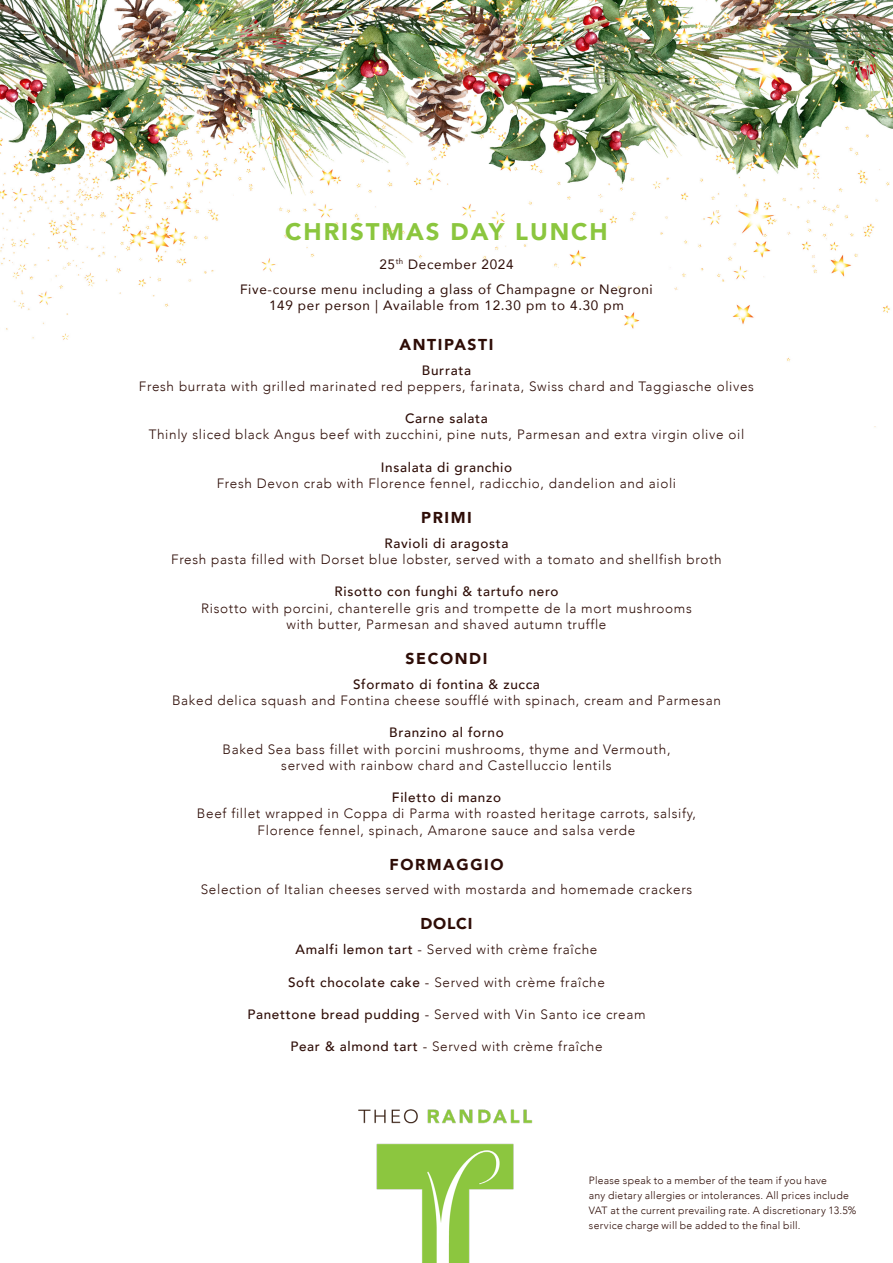
<style>
.page{position:relative;width:893px;height:1263px;background:#fff}
.page>*{position:absolute;margin:0;border:0;box-sizing:border-box;transform-origin:0 0}
.Location{font:900 24px "Avenir";letter-spacing:.08em;color:#8bc63e}
.t1{font:900 15.75px "Avenir";letter-spacing:.1em;color:#2e0d07}
.t2{font:300 13.5px "Avenir";letter-spacing:.05em;color:#2e0d07}
.t3{font:500 13.5px "Avenir";letter-spacing:.05em;color:#2e0d07}
.Location-2{font:13.5px "Avenir";letter-spacing:.05em;color:#2e0d07}
.t4{font:300 10.5px/15px "Avenir";letter-spacing:.025em;color:#2e0d07}
.s1{font-weight:500}
</style>
<div class="page">
<img style="left:0;top:0;width:893px;height:1110px">
<img style="left:358px;top:1110px;width:175px;height:153px">
<p class="Location" style="left:285px;top:211px;width:324px">CHRISTMAS DAY LUNCH</p>
<p class="Location-2" style="left:379px;top:253px;width:136px">25<sup>th</sup> December 2024</p>
<p class="Location-2" style="left:240px;top:278px;width:414px">Five-course menu including a glass of Champagne or Negroni</p>
<p class="Location-2" style="left:269px;top:294px;width:356px">149 per person | Available from 12.30 pm to 4.30 pm</p>
<p class="t1" style="left:399px;top:331px;width:95px">ANTIPASTI</p>
<p class="t3" style="left:422px;top:358px;width:51px">Burrata</p>
<p class="t2" style="left:139px;top:378px;width:617px">Fresh burrata with grilled marinated red peppers, farinata, Swiss chard and Taggiasche olives</p>
<p class="t3" style="left:405px;top:407px;width:84px">Carne salata</p>
<p class="t2" style="left:149px;top:427px;width:597px">Thinly sliced black Angus beef with zucchini, pine nuts, Parmesan and extra virgin olive oil</p>
<p class="t3" style="left:381px;top:455px;width:133px">Insalata di granchio</p>
<p class="t2" style="left:217px;top:475px;width:461px">Fresh Devon crab with Florence fennel, radicchio, dandelion and aioli</p>
<p class="t1" style="left:421px;top:504px;width:52px">PRIMI</p>
<p class="t3" style="left:384px;top:531px;width:126px">Ravioli di aragosta</p>
<p class="t2" style="left:171px;top:551px;width:552px">Fresh pasta filled with Dorset blue lobster, served with a tomato and shellfish broth</p>
<p class="t3" style="left:334px;top:580px;width:225px">Risotto con funghi &amp; tartufo nero</p>
<p class="t2" style="left:201px;top:600px;width:492px">Risotto with porcini, chanterelle gris and trompette de la mort mushrooms</p>
<p class="t2" style="left:286px;top:616px;width:321px">with butter, Parmesan and shaved autumn truffle</p>
<p class="t1" style="left:406px;top:645px;width:83px">SECONDI</p>
<p class="t3" style="left:353px;top:672px;width:188px">Sformato di fontina &amp; zucca</p>
<p class="t2" style="left:172px;top:692px;width:550px">Baked delica squash and Fontina cheese soufflé with spinach, cream and Parmesan</p>
<p class="t3" style="left:389px;top:721px;width:116px">Branzino al forno</p>
<p class="t2" style="left:222px;top:741px;width:449px">Baked Sea bass fillet with porcini mushrooms, thyme and Vermouth,</p>
<p class="t2" style="left:281px;top:757px;width:332px">served with rainbow chard and Castelluccio lentils</p>
<p class="t3" style="left:392px;top:786px;width:111px">Filetto di manzo</p>
<p class="t2" style="left:197px;top:806px;width:501px">Beef fillet wrapped in Coppa di Parma with roasted heritage carrots, salsify,</p>
<p class="t2" style="left:258px;top:822px;width:379px">Florence fennel, spinach, Amarone sauce and salsa verde</p>
<p class="t1" style="left:389px;top:851px;width:116px">FORMAGGIO</p>
<p class="t2" style="left:201px;top:882px;width:493px">Selection of Italian cheeses served with mostarda and homemade crackers</p>
<p class="t1" style="left:420px;top:910px;width:54px">DOLCI</p>
<p class="t2" style="left:296px;top:941px;width:303px"><span class="s1">Amalfi lemon tart</span> - Served with crème fraîche</p>
<p class="t2" style="left:288px;top:974px;width:318px"><span class="s1">Soft chocolate cake</span> - Served with crème fraîche</p>
<p class="t2" style="left:247px;top:1006px;width:400px"><span class="s1">Panettone bread pudding</span> - Served with Vin Santo ice cream</p>
<p class="t2" style="left:290px;top:1039px;width:314px"><span class="s1">Pear &amp; almond tart</span> - Served with crème fraîche</p>
<p class="t4" style="left:589px;top:1173px;width:269px">Please speak to a member of the team if you have<br>any dietary allergies or intolerances. All prices include VAT at the current prevailing rate. A discretionary 13.5% service charge will be added to the final bill.</p>
</div>
